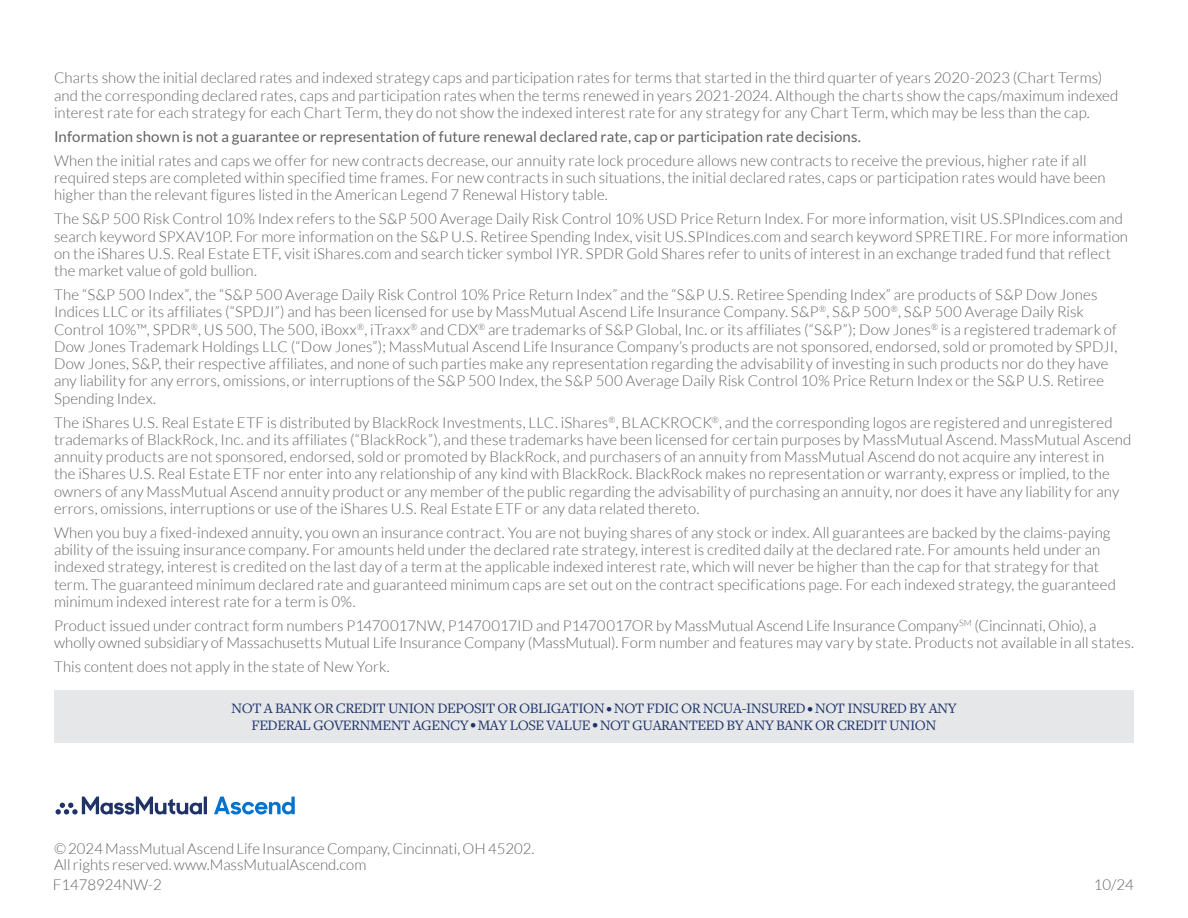
<style>
.page{position:relative;width:1188px;height:918px;background:#fff}
.page>*{position:absolute;margin:0;border:0;box-sizing:border-box;transform-origin:0 0}
.Disclosure_No_Indent{font:300 15px/17.2px "Lato";letter-spacing:.005em;color:#636366}
.bank_box{font:15px/16.5px "Freight Text Pro";letter-spacing:-.03em;color:#1f3369;text-align:center}
.Disclosure_No_Indent-2{font:15px "Lato";letter-spacing:.005em;color:#636366}
.Copyright{font:300 15px/16.5px "Lato";color:#636366}
.Form_Number___RevDate_Compliance{font:300 15px "Lato";color:#636366}
.s1{font-size:12px}
</style>
<div class="page">
<svg style="left:214px;top:797px;width:81px;height:18px"></svg>
<hr style="left:204px;top:797px;width:3px;height:17px;background:#1f3369">
<svg style="left:56px;top:797px;width:146px;height:18px"></svg>
<div style="left:54px;top:690px;width:1080px;height:52px;background:#e6e7e9"></div>
<p class="Disclosure_No_Indent" style="left:54px;top:69px;width:1066px">Charts show the initial declared rates and indexed strategy caps and participation rates for terms that started in the third quarter of years 2020-2023 (Chart Terms) and the corresponding declared rates, caps and participation rates when the terms renewed in years 2021-2024. Although the charts show the caps/maximum indexed interest rate for each strategy for each Chart Term, they do not show the indexed interest rate for any strategy for any Chart Term, which may be less than the cap.</p>
<p class="Disclosure_No_Indent-2" style="left:54px;top:128px;width:809px">Information shown is not a guarantee or representation of future renewal declared rate, cap or participation rate decisions.</p>
<p class="Disclosure_No_Indent" style="left:54px;top:152px;width:1053px">When the initial rates and caps we offer for new contracts decrease, our annuity rate lock procedure allows new contracts to receive the previous, higher rate if all required steps are completed within specified time frames. For new contracts in such situations, the initial declared rates, caps or participation rates would have been higher than the relevant figures listed in the American Legend 7 Renewal History table.</p>
<p class="Disclosure_No_Indent" style="left:54px;top:210px;width:1076px">The S&amp;P 500 Risk Control 10% Index refers to the S&amp;P 500 Average Daily Risk Control 10% USD Price Return Index. For more information, visit US.SPIndices.com and search keyword SPXAV10P. For more information on the S&amp;P U.S. Retiree Spending Index, visit US.SPIndices.com and search keyword SPRETIRE. For more information on the iShares U.S. Real Estate ETF, visit iShares.com and search ticker symbol IYR. SPDR Gold Shares refer to units of interest in an exchange traded fund that reflect the market value of gold bullion.</p>
<p class="Disclosure_No_Indent" style="left:54px;top:286px;width:1065px">The “S&amp;P 500 Index”, the “S&amp;P 500 Average Daily Risk Control 10% Price Return Index” and the “S&amp;P U.S. Retiree Spending Index” are products of S&amp;P Dow Jones Indices LLC or its affiliates (“SPDJI”) and has been licensed for use by MassMutual Ascend Life Insurance Company. S&amp;P<sup>®</sup>, S&amp;P 500<sup>®</sup>, S&amp;P 500 Average Daily Risk Control 10%™, SPDR<sup>®</sup>, US 500, The 500, iBoxx<sup>®</sup>, iTraxx<sup>®</sup> and CDX<sup>®</sup> are trademarks of S&amp;P Global, Inc. or its affiliates (“S&amp;P”); Dow Jones<sup>®</sup> is a registered trademark of Dow Jones Trademark Holdings LLC (“Dow Jones”); MassMutual Ascend Life Insurance Company’s products are not sponsored, endorsed, sold or promoted by SPDJI, Dow Jones, S&amp;P, their respective affiliates, and none of such parties make any representation regarding the advisability of investing in such products nor do they have any liability for any errors, omissions, or interruptions of the S&amp;P 500 Index, the S&amp;P 500 Average Daily Risk Control 10% Price Return Index or the S&amp;P U.S. Retiree Spending Index.</p>
<p class="Disclosure_No_Indent" style="left:54px;top:414px;width:1079px">The iShares U.S. Real Estate ETF is distributed by BlackRock Investments, LLC. iShares<sup>®</sup>, BLACKROCK<sup>®</sup>, and the corresponding logos are registered and unregistered trademarks of BlackRock, Inc. and its affiliates (“BlackRock”), and these trademarks have been licensed for certain purposes by MassMutual Ascend. MassMutual Ascend annuity products are not sponsored, endorsed, sold or promoted by BlackRock, and purchasers of an annuity from MassMutual Ascend do not acquire any interest in<br>the iShares U.S. Real Estate ETF nor enter into any relationship of any kind with BlackRock. BlackRock makes no representation or warranty, express or implied, to the owners of any MassMutual Ascend annuity product or any member of the public regarding the advisability of purchasing an annuity, nor does it have any liability for any errors, omissions, interruptions or use of the iShares U.S. Real Estate ETF or any data related thereto.</p>
<p class="Disclosure_No_Indent" style="left:54px;top:524px;width:1063px">When you buy a fixed-indexed annuity, you own an insurance contract. You are not buying shares of any stock or index. All guarantees are backed by the claims-paying ability of the issuing insurance company. For amounts held under the declared rate strategy, interest is credited daily at the declared rate. For amounts held under an indexed strategy, interest is credited on the last day of a term at the applicable indexed interest rate, which will never be higher than the cap for that strategy for that term. The guaranteed minimum declared rate and guaranteed minimum caps are set out on the contract specifications page. For each indexed strategy, the guaranteed minimum indexed interest rate for a term is 0%.</p>
<p class="Disclosure_No_Indent" style="left:54px;top:617px;width:1082px">Product issued under contract form numbers P1470017NW, P1470017ID and P1470017OR by MassMutual Ascend Life Insurance Company<sup>SM</sup> (Cincinnati, Ohio), a wholly owned subsidiary of Massachusetts Mutual Life Insurance Company (MassMutual). Form number and features may vary by state. Products not available in all states.</p>
<p class="Disclosure_No_Indent" style="left:54px;top:658px;width:337px">This content does not apply in the state of New York.</p>
<p class="bank_box" style="left:231px;top:700px;width:727px">NOT A BANK OR CREDIT UNION DEPOSIT OR OBLIGATION <span class="s1">•</span> NOT FDIC OR NCUA-INSURED <span class="s1">•</span> NOT INSURED BY ANY<br>FEDERAL GOVERNMENT AGENCY <span class="s1">•</span> MAY LOSE VALUE <span class="s1">•</span> NOT GUARANTEED BY ANY BANK OR CREDIT UNION</p>
<p class="Copyright" style="left:54px;top:840px;width:482px">© 2024 MassMutual Ascend Life Insurance Company, Cincinnati, OH 45202.<br>All rights reserved. www.MassMutualAscend.com</p>
<p class="Form_Number___RevDate_Compliance" style="left:53px;top:876px;width:111px">F1478924NW-2</p>
<p class="Form_Number___RevDate_Compliance" style="left:1094px;top:876px;width:42px">10/24</p>
</div>
